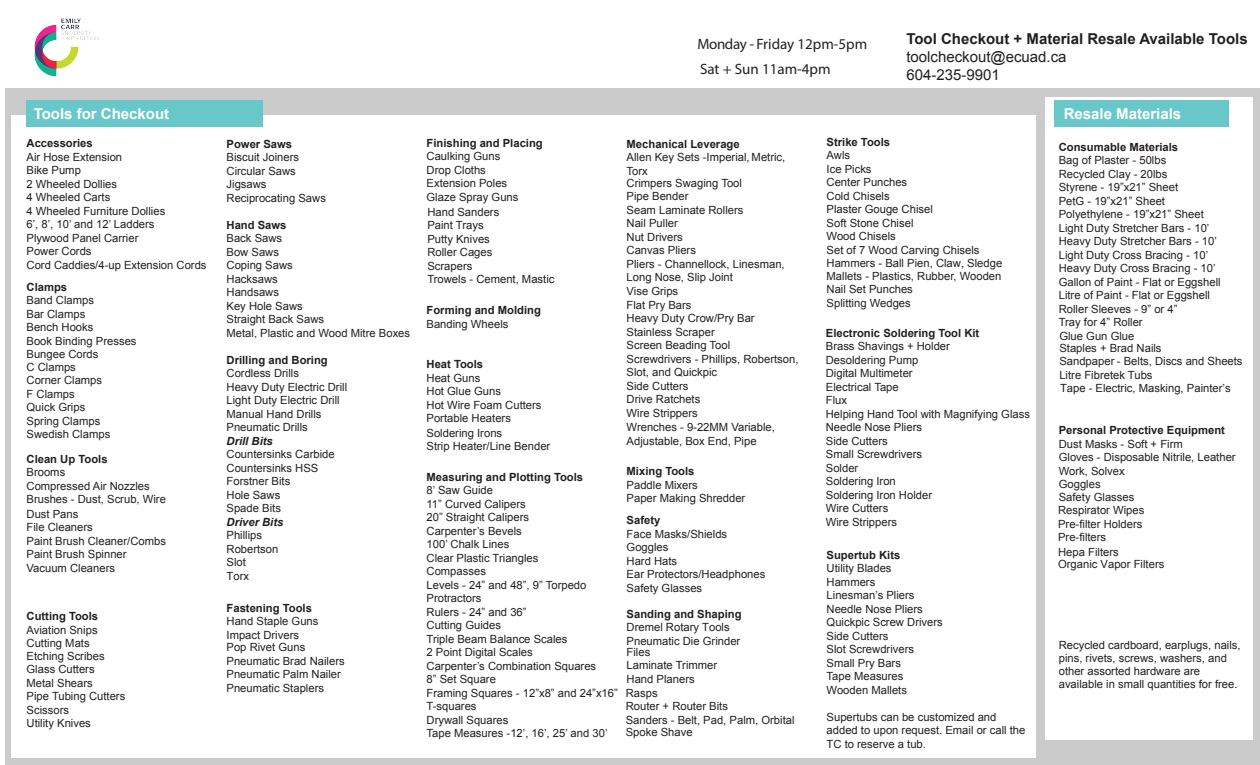
<style>
.page{position:relative;width:1260px;height:765px;background:#fff}
.page>*{position:absolute;margin:0;border:0;box-sizing:border-box;transform-origin:0 0}
.t1{font:700 15px "Arial";color:#231f20}
.t2{font:15px/24.2px "Myriad Pro";color:#231f20}
.t3{font:15px/18px "Arial";color:#231f20}
.t4{font:700 15px "Arial";color:#fff}
.t5{font:11.25px/13.5px "Arial";color:#231f20}
.t6{font:700 11.25px "Arial";color:#231f20}
.t7{font:italic 700 11.25px "Arial";color:#231f20}
</style>
<div class="page">
<div style="left:5px;top:88px;width:1255px;height:677px;background:#cbcbcb"></div>
<div style="left:11px;top:115px;width:1025px;height:643px;background:#fff"></div>
<img style="left:34px;top:18px;width:65px;height:59px">
<div style="left:1045px;top:98px;width:207px;height:642px;background:#fff"></div>
<div style="left:27px;top:100px;width:236px;height:27px;background:#68c8c9"></div>
<div style="left:1054px;top:100px;width:175px;height:27px;background:#68c8c9"></div>
<h1 class="t2" style="left:698px;top:32px;width:171px">Monday - Friday 12pm-5pm<br>Sat + Sun 11am-4pm</h1>
<h1 class="t1" style="left:906px;top:29px;width:343px">Tool Checkout + Material Resale Available Tools</h1>
<h1 class="t3" style="left:906px;top:48px;width:162px">toolcheckout@ecuad.ca<br>604-235-9901</h1>
<h1 class="t4" style="left:34px;top:104px;width:137px">Tools for Checkout</h1>
<h1 class="t4" style="left:1064px;top:104px;width:119px">Resale Materials</h1>
<p class="t6" style="left:27px;top:136px;width:68px">Accessories</p>
<p class="t5" style="left:27px;top:150px;width:182px">Air Hose Extension<br>Bike Pump<br>2 Wheeled Dollies<br>4 Wheeled Carts<br>4 Wheeled Furniture Dollies<br>6’, 8’, 10’ and 12’ Ladders<br>Plywood Panel Carrier<br>Power Cords<br>Cord Caddies/4-up Extension Cords</p>
<p class="t6" style="left:27px;top:280px;width:42px">Clamps</p>
<p class="t5" style="left:27px;top:294px;width:112px">Band Clamps<br>Bar Clamps<br>Bench Hooks<br>Book Binding Presses<br>Bungee Cords<br>C Clamps<br>Corner Clamps<br>F Clamps<br>Quick Grips<br>Spring Clamps<br>Swedish Clamps</p>
<p class="t6" style="left:27px;top:452px;width:83px">Clean Up Tools</p>
<p class="t5" style="left:27px;top:466px;width:141px">Brooms<br>Compressed Air Nozzles<br>Brushes - Dust, Scrub, Wire<br>Dust Pans<br>File Cleaners<br>Paint Brush Cleaner/Combs<br>Paint Brush Spinner<br>Vacuum Cleaners</p>
<p class="t6" style="left:27px;top:609px;width:73px">Cutting Tools</p>
<p class="t5" style="left:27px;top:623px;width:100px">Aviation Snips<br>Cutting Mats<br>Etching Scribes<br>Glass Cutters<br>Metal Shears<br>Pipe Tubing Cutters<br>Scissors<br>Utility Knives</p>
<p class="t6" style="left:227px;top:136px;width:67px">Power Saws</p>
<p class="t5" style="left:227px;top:150px;width:101px">Biscuit Joiners<br>Circular Saws<br>Jigsaws<br>Reciprocating Saws</p>
<p class="t6" style="left:227px;top:217px;width:62px">Hand Saws</p>
<p class="t5" style="left:227px;top:231px;width:185px">Back Saws<br>Bow Saws<br>Coping Saws<br>Hacksaws<br>Handsaws<br>Key Hole Saws<br>Straight Back Saws<br>Metal, Plastic and Wood Mitre Boxes</p>
<p class="t6" style="left:227px;top:352px;width:103px">Drilling and Boring</p>
<p class="t5" style="left:227px;top:366px;width:122px">Cordless Drills<br>Heavy Duty Electric Drill<br>Light Duty Electric Drill<br>Manual Hand Drills<br>Pneumatic Drills</p>
<p class="t7" style="left:227px;top:433px;width:48px">Drill Bits</p>
<p class="t5" style="left:227px;top:447px;width:110px">Countersinks Carbide<br>Countersinks HSS<br>Forstner Bits<br>Hole Saws<br>Spade Bits</p>
<p class="t7" style="left:227px;top:514px;width:58px">Driver Bits</p>
<p class="t5" style="left:227px;top:528px;width:53px">Phillips<br>Robertson<br>Slot<br>Torx</p>
<p class="t6" style="left:227px;top:600px;width:87px">Fastening Tools</p>
<p class="t5" style="left:227px;top:615px;width:120px">Hand Staple Guns<br>Impact Drivers<br>Pop Rivet Guns<br>Pneumatic Brad Nailers<br>Pneumatic Palm Nailer<br>Pneumatic Staplers</p>
<p class="t6" style="left:427px;top:135px;width:118px">Finishing and Placing</p>
<p class="t5" style="left:427px;top:150px;width:93px">Caulking Guns<br>Drop Cloths<br>Extension Poles<br>Glaze Spray Guns</p>
<p class="t5" style="left:427px;top:205px;width:129px">Hand Sanders<br>Paint Trays<br>Putty Knives<br>Roller Cages<br>Scrapers<br>Trowels - Cement, Mastic</p>
<p class="t6" style="left:427px;top:303px;width:116px">Forming and Molding</p>
<p class="t5" style="left:427px;top:317px;width:83px">Banding Wheels</p>
<p class="t6" style="left:427px;top:357px;width:58px">Heat Tools</p>
<p class="t5" style="left:427px;top:371px;width:125px">Heat Guns<br>Hot Glue Guns<br>Hot Wire Foam Cutters<br>Portable Heaters<br>Soldering Irons<br>Strip Heater/Line Bender</p>
<p class="t6" style="left:427px;top:470px;width:158px">Measuring and Plotting Tools</p>
<p class="t5" style="left:427px;top:484px;width:193px">8’ Saw Guide<br>11” Curved Calipers<br>20” Straight Calipers<br>Carpenter’s Bevels<br>100’ Chalk Lines<br>Clear Plastic Triangles<br>Compasses<br>Levels - 24” and 48”, 9” Torpedo<br>Protractors<br>Rulers - 24” and 36”<br>Cutting Guides<br>Triple Beam Balance Scales<br>2 Point Digital Scales<br>Carpenter’s Combination Squares<br>8” Set Square<br>Framing Squares - 12”x8” and 24”x16”<br>T-squares<br>Drywall Squares<br>Tape Measures -12’, 16’, 25’ and 30’</p>
<p class="t6" style="left:627px;top:136px;width:115px">Mechanical Leverage</p>
<p class="t5" style="left:627px;top:150px;width:160px">Allen Key Sets -Imperial, Metric,<br>Torx</p>
<p class="t5" style="left:627px;top:176px;width:173px">Crimpers Swaging Tool<br>Pipe Bender<br>Seam Laminate Rollers<br>Nail Puller<br>Nut Drivers<br>Canvas Pliers<br>Pliers - Channellock, Linesman,<br>Long Nose, Slip Joint<br>Vise Grips<br>Flat Pry Bars<br>Heavy Duty Crow/Pry Bar<br>Stainless Scraper<br>Screen Beading Tool<br>Screwdrivers - Phillips, Robertson,<br>Slot, and Quickpic<br>Side Cutters<br>Drive Ratchets<br>Wire Strippers<br>Wrenches - 9-22MM Variable,<br>Adjustable, Box End, Pipe</p>
<p class="t6" style="left:627px;top:464px;width:69px">Mixing Tools</p>
<p class="t5" style="left:627px;top:478px;width:120px">Paddle Mixers<br>Paper Making Shredder</p>
<p class="t6" style="left:627px;top:513px;width:35px">Safety</p>
<p class="t5" style="left:627px;top:527px;width:140px">Face Masks/Shields<br>Goggles<br>Hard Hats<br>Ear Protectors/Headphones<br>Safety Glasses</p>
<p class="t6" style="left:627px;top:606px;width:117px">Sanding and Shaping</p>
<p class="t5" style="left:627px;top:620px;width:115px">Dremel Rotary Tools<br>Pneumatic Die Grinder</p>
<p class="t5" style="left:626px;top:645px;width:170px">Files<br>Laminate Trimmer<br>Hand Planers<br>Rasps<br>Router + Router Bits<br>Sanders - Belt, Pad, Palm, Orbital<br>Spoke Shave</p>
<p class="t6" style="left:827px;top:134px;width:65px">Strike Tools</p>
<p class="t5" style="left:827px;top:148px;width:177px">Awls<br>Ice Picks<br>Center Punches<br>Cold Chisels<br>Plaster Gouge Chisel<br>Soft Stone Chisel<br>Wood Chisels<br>Set of 7 Wood Carving Chisels<br>Hammers - Ball Pien, Claw, Sledge<br>Mallets - Plastics, Rubber, Wooden<br>Nail Set Punches<br>Splitting Wedges</p>
<p class="t6" style="left:826px;top:325px;width:155px">Electronic Soldering Tool Kit</p>
<p class="t5" style="left:826px;top:340px;width:206px">Brass Shavings + Holder<br>Desoldering Pump<br>Digital Multimeter<br>Electrical Tape<br>Flux<br>Helping Hand Tool with Magnifying Glass<br>Needle Nose Pliers<br>Side Cutters<br>Small Screwdrivers<br>Solder<br>Soldering Iron<br>Soldering Iron Holder<br>Wire Cutters<br>Wire Strippers</p>
<p class="t6" style="left:827px;top:547px;width:75px">Supertub Kits</p>
<p class="t5" style="left:827px;top:561px;width:118px">Utility Blades<br>Hammers<br>Linesman’s Pliers<br>Needle Nose Pliers<br>Quickpic Screw Drivers<br>Side Cutters<br>Slot Screwdrivers<br>Small Pry Bars<br>Tape Measures<br>Wooden Mallets</p>
<p class="t5" style="left:827px;top:710px;width:200px">Supertubs can be customized and added to upon request. Email or call the<br>TC to reserve a tub.</p>
<p class="t6" style="left:1059px;top:139px;width:121px">Consumable Materials</p>
<p class="t5" style="left:1059px;top:154px;width:163px">Bag of Plaster - 50lbs<br>Recycled Clay - 20lbs<br>Styrene - 19”x21” Sheet<br>PetG - 19”x21” Sheet<br>Polyethylene - 19”x21” Sheet<br>Light Duty Stretcher Bars - 10’<br>Heavy Duty Stretcher Bars - 10’<br>Light Duty Cross Bracing - 10’<br>Heavy Duty Cross Bracing - 10’<br>Gallon of Paint - Flat or Eggshell<br>Litre of Paint - Flat or Eggshell<br>Roller Sleeves - 9” or 4”<br>Tray for 4” Roller</p>
<p class="t5" style="left:1059px;top:330px;width:104px;line-height:12px">Glue Gun Glue<br>Staples + Brad Nails</p>
<p class="t5" style="left:1059px;top:355px;width:185px">Sandpaper - Belts, Discs and Sheets<br>Litre Fibretek Tubs</p>
<p class="t5" style="left:1060px;top:381px;width:172px">Tape - Electric, Masking, Painter’s</p>
<p class="t6" style="left:1059px;top:423px;width:168px">Personal Protective Equipment</p>
<p class="t5" style="left:1059px;top:437px;width:178px">Dust Masks - Soft + Firm<br>Gloves - Disposable Nitrile, Leather<br>Work, Solvex<br>Goggles<br>Safety Glasses</p>
<p class="t5" style="left:1058px;top:504px;width:88px">Respirator Wipes<br>Pre-filter Holders<br>Pre-filters</p>
<p class="t5" style="left:1058px;top:546px;width:108px;line-height:12.2px">Hepa Filters<br>Organic Vapor Filters</p>
<p class="t5" style="left:1059px;top:638px;width:183px;line-height:13.1px">Recycled cardboard, earplugs, nails, pins, rivets, screws, washers, and other assorted hardware are available in small quantities for free.</p>
</div>
